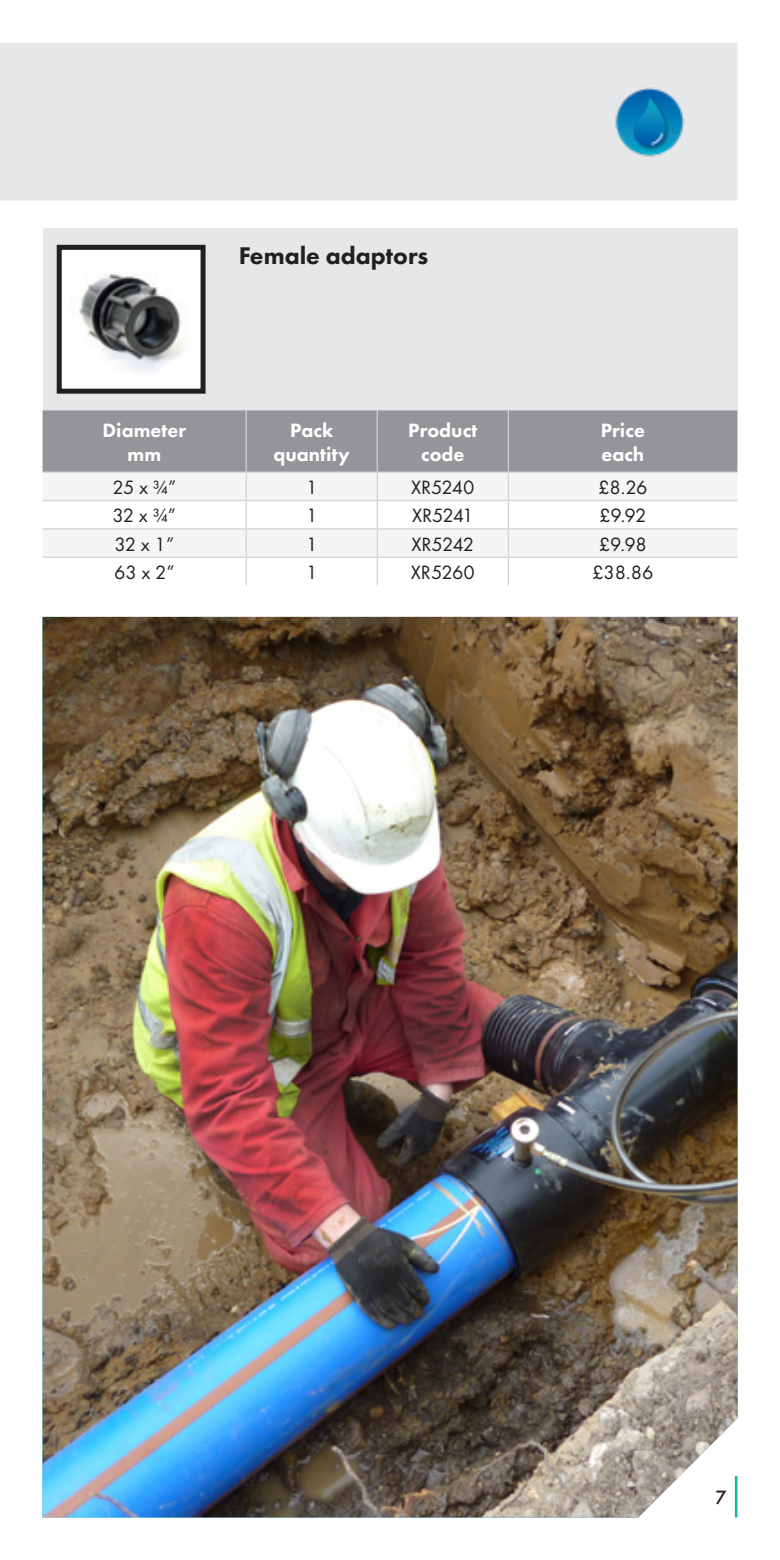
<style>
.page{position:relative;width:780px;height:1560px;background:#fff}
.page>*{position:absolute;margin:0;border:0;box-sizing:border-box;transform-origin:0 0}
.t1{font:800 25px "Futura PT";color:#231f20}
.t2{font:20px "Futura PT";letter-spacing:-.035em;color:#231f20}
.t3{font:800 20px "Futura PT";color:#fff}
.t4{font:500 20px "Futura PT";color:#231f20}
</style>
<div class="page">
<div style="left:0;top:43px;width:737px;height:158px;background:#e6e7e9"></div>
<img style="left:607px;top:79px;width:85px;height:85px">
<div style="left:43px;top:228px;width:694px;height:182px;background:#e6e7e9"></div>
<div style="left:43px;top:410px;width:694px;height:61px;background:#939598"></div>
<svg style="left:43px;top:472px;width:694px;height:58px;fill:#f5f5f6"></svg>
<hr style="left:245px;top:472px;width:2px;height:28px;background:#d1d2d4">
<hr style="left:376px;top:472px;width:2px;height:28px;background:#d1d2d4">
<hr style="left:507px;top:472px;width:2px;height:28px;background:#d1d2d4">
<hr style="left:43px;top:500px;width:203px;height:1px;background:#d1d2d4">
<hr style="left:246px;top:500px;width:131px;height:1px;background:#d1d2d4">
<hr style="left:245px;top:501px;width:2px;height:27px;background:#d1d2d4">
<hr style="left:377px;top:500px;width:131px;height:1px;background:#d1d2d4">
<hr style="left:376px;top:501px;width:2px;height:27px;background:#d1d2d4">
<hr style="left:508px;top:500px;width:229px;height:1px;background:#d1d2d4">
<hr style="left:507px;top:501px;width:2px;height:27px;background:#d1d2d4">
<hr style="left:43px;top:528px;width:203px;height:1px;background:#d1d2d4">
<hr style="left:246px;top:528px;width:131px;height:1px;background:#d1d2d4">
<hr style="left:245px;top:529px;width:2px;height:27px;background:#d1d2d4">
<hr style="left:377px;top:528px;width:131px;height:1px;background:#d1d2d4">
<hr style="left:376px;top:529px;width:2px;height:27px;background:#d1d2d4">
<hr style="left:508px;top:528px;width:229px;height:1px;background:#d1d2d4">
<hr style="left:507px;top:529px;width:2px;height:27px;background:#d1d2d4">
<hr style="left:245px;top:558px;width:2px;height:27px;background:#d1d2d4">
<hr style="left:376px;top:558px;width:2px;height:27px;background:#d1d2d4">
<hr style="left:507px;top:558px;width:2px;height:27px;background:#d1d2d4">
<hr style="left:43px;top:556px;width:203px;height:2px;background:#d1d2d4">
<hr style="left:246px;top:556px;width:131px;height:2px;background:#d1d2d4">
<hr style="left:377px;top:556px;width:131px;height:2px;background:#d1d2d4">
<hr style="left:508px;top:556px;width:229px;height:2px;background:#d1d2d4">
<hr style="left:245px;top:410px;width:2px;height:61px;background:#d1d2d4">
<hr style="left:376px;top:410px;width:2px;height:61px;background:#d1d2d4">
<hr style="left:507px;top:410px;width:2px;height:61px;background:#d1d2d4">
<hr style="left:43px;top:471px;width:203px;height:1px;background:#d1d2d4">
<hr style="left:246px;top:471px;width:131px;height:1px;background:#d1d2d4">
<hr style="left:377px;top:471px;width:131px;height:1px;background:#d1d2d4">
<hr style="left:508px;top:471px;width:229px;height:1px;background:#d1d2d4">
<img style="left:63px;top:251px;width:136px;height:136px">
<div style="left:57px;top:245px;width:148px;height:148px;border:5px solid #231f20"></div>
<img style="left:43px;top:617px;width:694px;height:900px">
<p class="t1" style="left:239px;top:240px;width:191px">Female adaptors</p>
<p class="t3" style="left:102px;top:417px;width:85px">Diameter</p>
<p class="t3" style="left:127px;top:441px;width:35px">mm</p>
<p class="t3" style="left:290px;top:417px;width:45px">Pack</p>
<p class="t3" style="left:273px;top:441px;width:78px">quantity</p>
<p class="t3" style="left:408px;top:417px;width:70px">Product</p>
<p class="t3" style="left:421px;top:441px;width:45px">code</p>
<p class="t3" style="left:600px;top:417px;width:46px">Price</p>
<p class="t3" style="left:601px;top:441px;width:44px">each</p>
<p class="t2" style="left:112px;top:475px;width:65px">25 x ¾”</p>
<p class="t2" style="left:306px;top:475px;width:13px">1</p>
<p class="t2" style="left:411px;top:475px;width:65px">XR5240</p>
<p class="t2" style="left:598px;top:475px;width:51px">£8.26</p>
<p class="t2" style="left:113px;top:503px;width:65px">32 x ¾”</p>
<p class="t2" style="left:306px;top:503px;width:13px">1</p>
<p class="t2" style="left:412px;top:503px;width:63px">XR5241</p>
<p class="t2" style="left:599px;top:503px;width:49px">£9.92</p>
<p class="t2" style="left:114px;top:532px;width:61px">32 x 1”</p>
<p class="t2" style="left:306px;top:532px;width:13px">1</p>
<p class="t2" style="left:411px;top:532px;width:64px">XR5242</p>
<p class="t2" style="left:599px;top:532px;width:49px">£9.98</p>
<p class="t2" style="left:114px;top:560px;width:62px">63 x 2”</p>
<p class="t2" style="left:306px;top:560px;width:13px">1</p>
<p class="t2" style="left:411px;top:560px;width:65px">XR5260</p>
<p class="t2" style="left:592px;top:560px;width:63px">£38.86</p>
<p class="t4" style="left:715px;top:1485px;width:13px">7</p>
</div>
